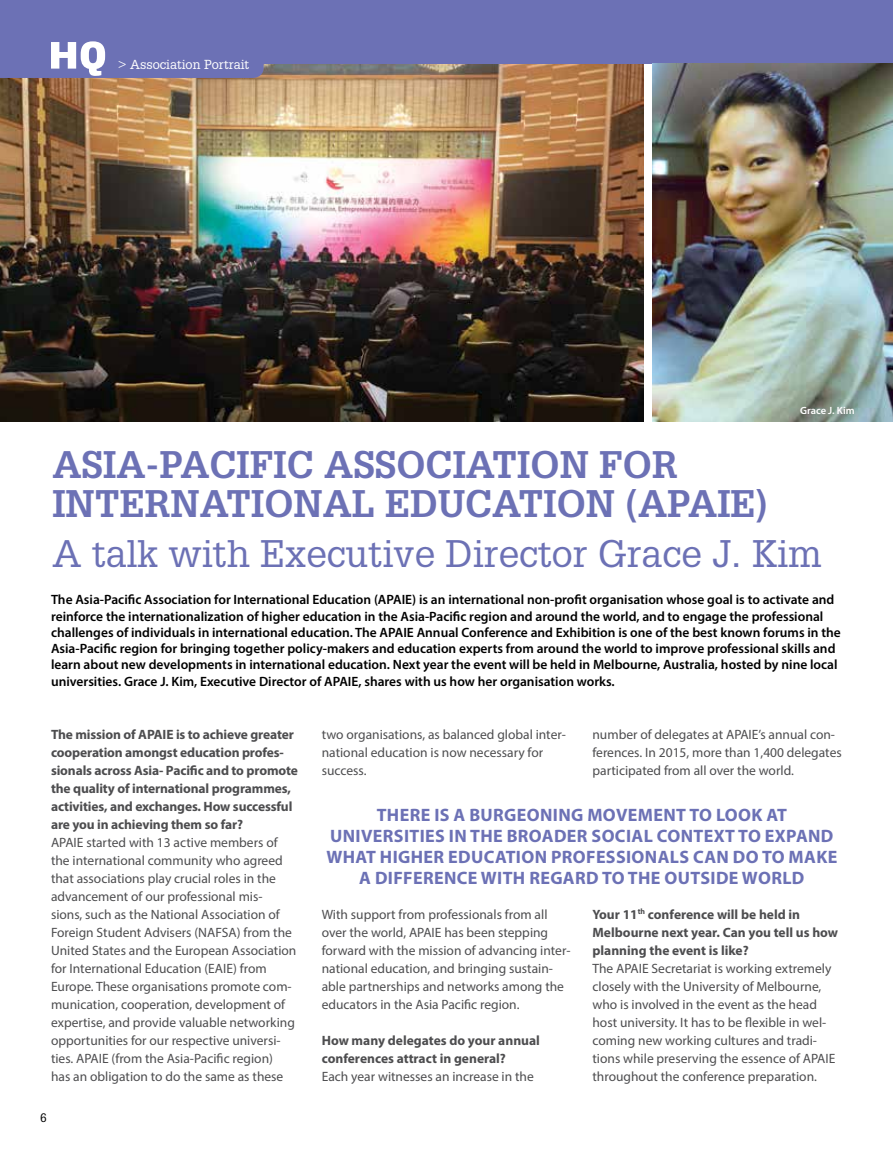
<style>
.page{position:relative;width:893px;height:1149px;background:#fff}
.page>*{position:absolute;margin:0;border:0;box-sizing:border-box;transform-origin:0 0}
.t1{font:700 37.5px/39px "Glypha LT";color:#6c71b5}
.t2{font:37.5px "Glypha LT";color:#6c71b5}
.t3{font:700 18px/21px "Myriad Pro";letter-spacing:.02em;color:#6c71b5;text-align:center}
.t4{font:13.5px/18px "Myriad Pro";color:#4d4d4f}
.t5{font:600 13.5px/16.2px "Myriad Pro";color:#000}
.t6{font:700 13.5px/18px "Myriad Pro";letter-spacing:-.01em;color:#4d4d4f}
.t7{font:12.75px "Glypha LT";color:#fff}
.t8{font:12px "Glypha LT";color:#000}
.t9{font:600 10.5px "Myriad Pro";color:#fff}
</style>
<div class="page">
<img style="left:0;top:64px;width:643px;height:357px">
<div style="left:0;top:0;width:893px;height:64px;background:#6c71b5"></div>
<svg style="left:0;top:41px;width:264px;height:37px"></svg>
<img style="left:652px;top:64px;width:241px;height:357px">
<p class="t7" style="left:118px;top:57px;width:133px">&gt; Association Portrait</p>
<p class="t9" style="left:800px;top:404px;width:56px">Grace J. Kim</p>
<h1 class="t1" style="left:52px;top:444px;width:717px">ASIA-PACIFIC ASSOCIATION FOR<br>INTERNATIONAL EDUCATION (APAIE)</h1>
<h1 class="t2" style="left:52px;top:531px;width:770px">A talk with Executive Director Grace J. Kim</h1>
<p class="t5" style="left:51px;top:591px;width:791px">The Asia-Pacific Association for International Education (APAIE) is an international non-profit organisation whose goal is to activate and reinforce the internationalization of higher education in the Asia-Pacific region and around the world, and to engage the professional challenges of individuals in international education. The APAIE Annual Conference and Exhibition is one of the best known forums in the Asia-Pacific region for bringing together policy-makers and education experts from around the world to improve professional skills and learn about new developments in international education. Next year the event will be held in Melbourne, Australia, hosted by nine local universities. Grace J. Kim, Executive Director of APAIE, shares with us how her organisation works.</p>
<p class="t6" style="left:51px;top:724px;width:96px">The mission of APAIE</p>
<p class="t6" style="left:51px;top:724px;width:248px;text-indent:125px">is to achieve greater cooperation amongst education profes&shy;sionals across Asia- Pacific and to promote the quality of international programmes, activities, and exchanges. How successful are you in achieving them so far?</p>
<p class="t4" style="left:51px;top:832px;width:247px">APAIE started with 13 active members of the international community who agreed that associations play crucial roles in the advancement of our professional mis&shy;sions, such as the National Association of Foreign Student Advisers (NAFSA) from the United States and the European Association for International Education (EAIE) from Europe. These organisations promote com&shy;munication, cooperation, development of expertise, and provide valuable networking opportunities for our respective universi&shy;ties. APAIE (from the Asia-Pacific region)<br>has an obligation to do the same as these</p>
<p class="t8" style="left:40px;top:1109px;width:8px">6</p>
<p class="t4" style="left:322px;top:724px;width:246px">two organisations, as balanced global inter&shy;national education is now necessary for success.</p>
<p class="t4" style="left:592px;top:724px;width:251px">number of delegates at APAIE’s annual con&shy;ferences. In 2015, more than 1,400 delegates participated from all over the world.</p>
<h2 class="t3" style="left:326px;top:803px;width:512px">Th ere is a burgeoning movement to look at universities in the broader social context to expand what higher education professionals can do to make a difference with regard to the outside world</h2>
<p class="t4" style="left:322px;top:904px;width:250px">With support from professionals from all over the world, APAIE has been stepping forward with the mission of advancing inter&shy;national education, and bringing sustain&shy;able partnerships and networks among the educators in the Asia Pacific region.</p>
<p class="t6" style="left:322px;top:1030px;width:220px">How many delegates do your annual conferences attract in general?</p>
<p class="t4" style="left:322px;top:1066px;width:214px">Each year witnesses an increase in the</p>
<p class="t6" style="left:592px;top:904px;width:247px">Your 11<sup>th</sup> conference will be held in<br>Melbourne next year. Can you tell us how planning the event is like?</p>
<p class="t4" style="left:592px;top:958px;width:244px">The APAIE Secretariat is working extremely closely with the University of Melbourne, who is involved in the event as the head host university. It has to be flexible in wel&shy;coming new working cultures and tradi&shy;tions while preserving the essence of APAIE throughout the conference preparation.</p>
</div>
